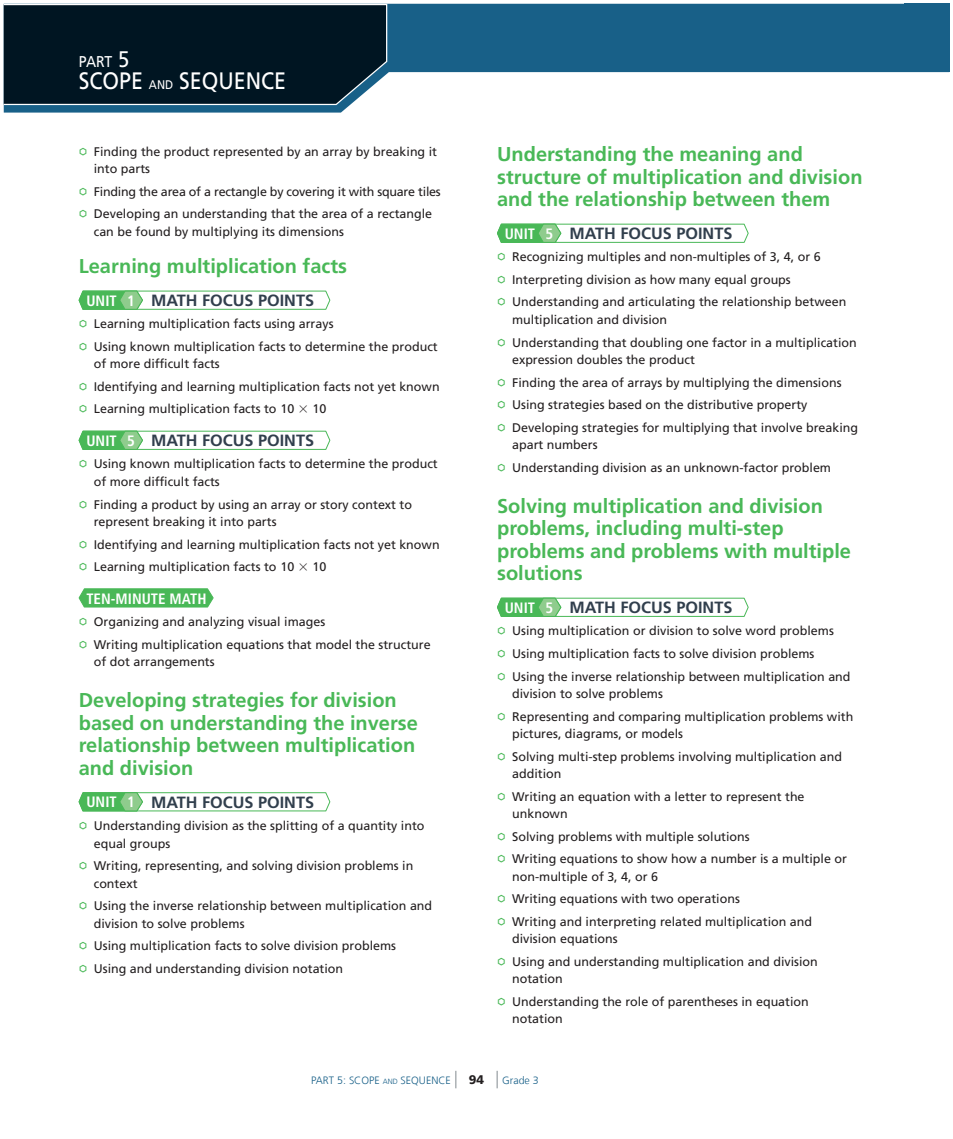
<style>
.page{position:relative;width:953px;height:1139px;background:#fff}
.page>*{position:absolute;margin:0;border:0;box-sizing:border-box;transform-origin:0 0}
.t1{font:23.75px "Frutiger LT Com";color:#fff;scale:.9 1}
.t2{font:700 20px/22.5px "Frutiger LT Com";color:#49b857}
.t3{font:700 16.25px "Frutiger LT Com";color:#313f4d}
.t4{font:15.62px "Frutiger LT Com";color:#fff;scale:.9 1}
.t5{font:700 condensed 15px "Frutiger LT Com";color:#fff}
.t6{font:12.5px/22.5px "Frutiger LT Com";color:#231f20}
.t7{font:12.5px/22.5px "Frutiger LT Com";letter-spacing:-.02em;color:#231f20}
.t8{font:900 12.5px "Frutiger LT Com";color:#231f20}
.t9{font:300 10.62px "Frutiger LT Com";color:#186088}
.s1{font-size:22.5px}
.s2{font-size:12.5px}
.s3{font-stretch:condensed;font-size:15px;color:#fff}
.s4{font-size:7.5px}
</style>
<div class="page">
<svg style="left:4px;top:4px;width:945px;height:108px;fill:#186088"></svg>
<svg style="left:78px;top:290px;width:252px;height:20px"></svg>
<svg style="left:78px;top:430px;width:252px;height:20px"></svg>
<svg style="left:78px;top:588px;width:136px;height:19px;background:#53bc60"></svg>
<svg style="left:78px;top:792px;width:252px;height:19px"></svg>
<svg style="left:497px;top:223px;width:251px;height:20px"></svg>
<svg style="left:497px;top:597px;width:251px;height:20px"></svg>
<svg style="left:455px;top:1070px;width:1px;height:18px"></svg>
<svg style="left:497px;top:1070px;width:1px;height:18px"></svg>
<svg style="left:3px;top:3px;width:385px;height:103px;background:#0d222f"></svg>
<p class="t4" style="left:79px;top:52px;width:58px">PART <span class="s1">5</span></p>
<h1 class="t1" style="left:79px;top:66px;width:232px">SCOPE <span class="s2">AND</span> SEQUENCE</h1>
<p class="t6" style="left:94px;top:142px;width:345px;line-height:17.5px">Finding the product represented by an array by breaking it into parts</p>
<p class="t7" style="left:94px;top:180px;width:348px">Finding the area of a rectangle by covering it with square tiles<br>Developing an understanding that the area of a rectangle</p>
<p class="t6" style="left:94px;top:220px;width:252px">can be found by multiplying its dimensions</p>
<h2 class="t2" style="left:79px;top:255px;width:270px">Learning multiplication facts</h2>
<h3 class="t3" style="left:86px;top:290px;width:229px"><span class="s3">UNIT 1</span> MATH FOCUS POINTS</h3>
<p class="t6" style="left:94px;top:312px;width:345px">Learning multiplication facts using arrays<br>Using known multiplication facts to determine the product</p>
<p class="t6" style="left:94px;top:352px;width:347px">of more difficult facts<br>Identifying and learning multiplication facts not yet known<br>Learning multiplication facts to 10</p>
<p class="t6" style="left:312px;top:397px;width:15px">10</p>
<h3 class="t3" style="left:86px;top:430px;width:229px"><span class="s3">UNIT 5</span> MATH FOCUS POINTS</h3>
<p class="t6" style="left:94px;top:455px;width:345px;line-height:17.5px">Using known multiplication facts to determine the product of more difficult facts</p>
<p class="t6" style="left:94px;top:495px;width:320px;line-height:17.5px">Finding a product by using an array or story context to represent breaking it into parts</p>
<p class="t6" style="left:94px;top:532px;width:347px">Identifying and learning multiplication facts not yet known<br>Learning multiplication facts to 10</p>
<p class="t6" style="left:312px;top:555px;width:15px">10</p>
<p class="t5" style="left:86px;top:589px;width:121px">TEN-MINUTE MATH</p>
<p class="t6" style="left:94px;top:610px;width:338px">Organizing and analyzing visual images<br>Writing multiplication equations that model the structure</p>
<p class="t6" style="left:94px;top:650px;width:122px">of dot arrangements</p>
<h2 class="t2" style="left:79px;top:689px;width:340px">Developing strategies for division based on understanding the inverse relationship between multiplication and division</h2>
<h3 class="t3" style="left:86px;top:791px;width:229px"><span class="s3">UNIT 1</span> MATH FOCUS POINTS</h3>
<p class="t6" style="left:94px;top:816px;width:332px;line-height:17.5px">Understanding division as the splitting of a quantity into equal groups</p>
<p class="t6" style="left:94px;top:856px;width:321px;line-height:17.5px">Writing, representing, and solving division problems in context</p>
<p class="t6" style="left:94px;top:896px;width:340px;line-height:17.5px">Using the inverse relationship between multiplication and division to solve problems</p>
<p class="t6" style="left:94px;top:934px;width:304px">Using multiplication facts to solve division problems<br>Using and understanding division notation</p>
<h2 class="t2" style="left:497px;top:143px;width:367px">Understanding the meaning and structure of multiplication and division and the relationship between them</h2>
<h3 class="t3" style="left:505px;top:223px;width:229px"><span class="s3">UNIT 5</span> MATH FOCUS POINTS</h3>
<p class="t6" style="left:512px;top:246px;width:336px">Recognizing multiples and non-multiples of 3, 4, or 6<br>Interpreting division as how many equal groups<br>Understanding and articulating the relationship between</p>
<p class="t6" style="left:512px;top:308px;width:346px">multiplication and division<br>Understanding that doubling one factor in a multiplication</p>
<p class="t6" style="left:512px;top:348px;width:347px">expression doubles the product<br>Finding the area of arrays by multiplying the dimensions Using strategies based on the distributive property Developing strategies for multiplying that involve breaking</p>
<p class="t6" style="left:512px;top:433px;width:320px">apart numbers<br>Understanding division as an unknown-factor problem</p>
<h2 class="t2" style="left:497px;top:494px;width:355px">Solving multiplication and division problems, including multi-step problems and problems with multiple solutions</h2>
<h3 class="t3" style="left:505px;top:597px;width:229px"><span class="s3">UNIT 5</span> MATH FOCUS POINTS</h3>
<p class="t6" style="left:512px;top:619px;width:340px">Using multiplication or division to solve word problems<br>Using multiplication facts to solve division problems<br>Using the inverse relationship between multiplication and</p>
<p class="t6" style="left:512px;top:682px;width:343px">division to solve problems<br>Representing and comparing multiplication problems with</p>
<p class="t6" style="left:512px;top:722px;width:331px">pictures, diagrams, or models<br>Solving multi-step problems involving multiplication and</p>
<p class="t6" style="left:512px;top:762px;width:294px">addition<br>Writing an equation with a letter to represent the</p>
<p class="t6" style="left:512px;top:802px;width:336px">unknown<br>Solving problems with multiple solutions<br>Writing equations to show how a number is a multiple or</p>
<p class="t6" style="left:512px;top:864px;width:301px">non-multiple of 3, 4, or 6<br>Writing equations with two operations<br>Writing and interpreting related multiplication and</p>
<p class="t6" style="left:512px;top:927px;width:307px">division equations<br>Using and understanding multiplication and division</p>
<p class="t6" style="left:512px;top:967px;width:298px">notation<br>Understanding the role of parentheses in equation</p>
<p class="t6" style="left:512px;top:1007px;width:52px">notation</p>
<p class="t9" style="left:311px;top:1073px;width:141px">PART 5: SCOPE <span class="s4">AND</span> SEQUENCE</p>
<p class="t8" style="left:469px;top:1071px;width:17px">94</p>
<p class="t9" style="left:502px;top:1073px;width:38px">Grade 3</p>
</div>
